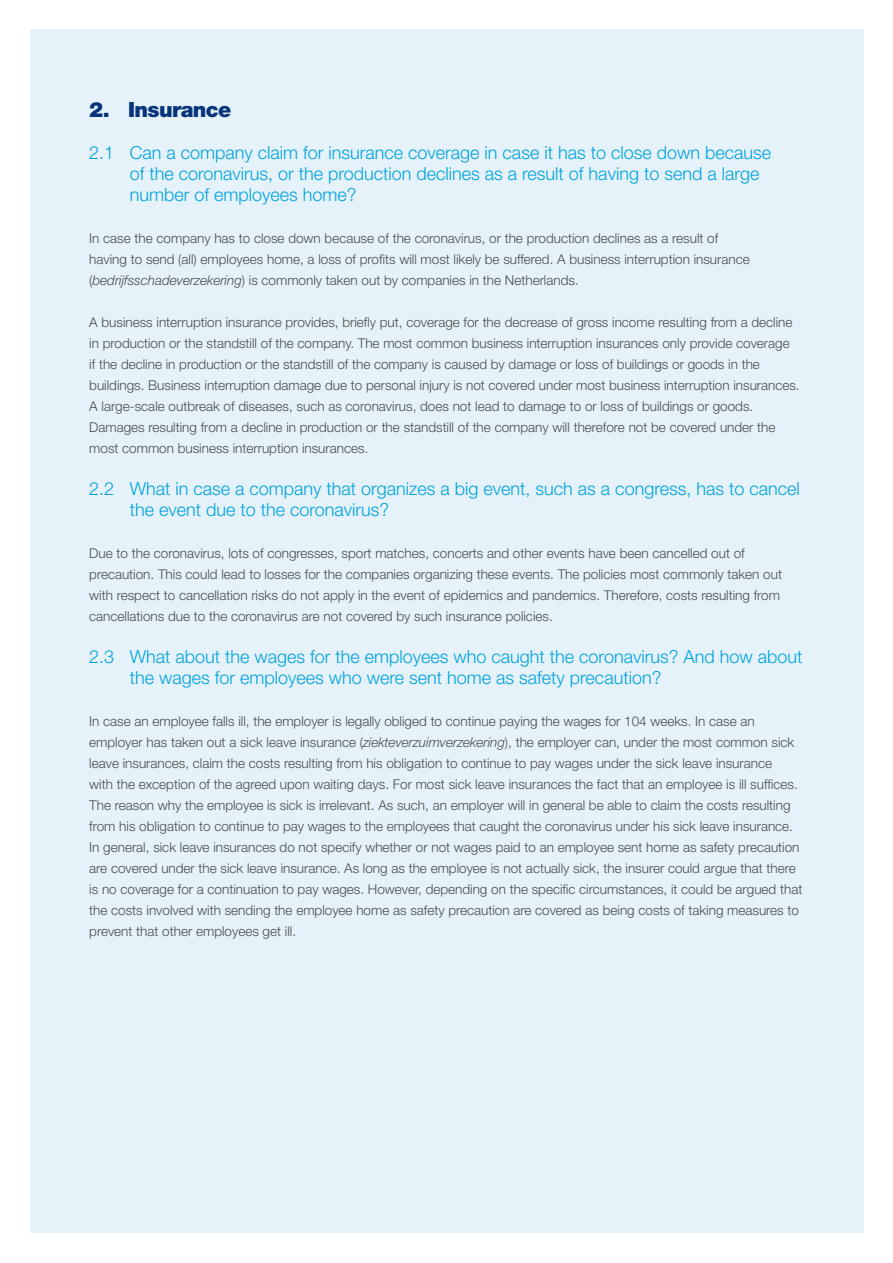
<style>
.page{position:relative;width:893px;height:1263px;background:#fff}
.page>*{position:absolute;margin:0;border:0;box-sizing:border-box;transform-origin:0 0}
.Subkop_donkerblauw_1{font:900 21px "Helvetica Neue LT Pro";letter-spacing:-.03em;color:#08347b}
.Kopje_12_pt{font:300 18px/21px "Helvetica Neue LT Pro";color:#00a2df}
.Body{font:300 13.5px/21px "Helvetica Neue LT Pro";color:#4b4c4d}
.s1{font-style:italic}
</style>
<div class="page">
<div style="left:30px;top:30px;width:833px;height:1203px;background:#e6f2fa"></div>
<p class="Subkop_donkerblauw_1" style="left:89px;top:97px;width:144px">2. Insurance</p>
<p class="Kopje_12_pt" style="left:130px;top:142px;width:643px;text-indent:-41px">2.1 Can a company claim for insurance coverage in case it has to close down because of the coronavirus, or the production declines as a result of having to send a large number of employees home?</p>
<p class="Body" style="left:89px;top:227px;width:662px">In case the company has to close down because of the coronavirus, or the production declines as a result of having to send (all) employees home, a loss of profits will most likely be suffered. A business interruption insurance (<span class="s1">bedrijfsschadeverzekering</span>) is commonly taken out by companies in the Netherlands.</p>
<p class="Body" style="left:89px;top:311px;width:712px">A business interruption insurance provides, briefly put, coverage for the decrease of gross income resulting from a decline in production or the standstill of the company. The most common business interruption insurances only provide coverage<br>if the decline in production or the standstill of the company is caused by damage or loss of buildings or goods in the buildings. Business interruption damage due to personal injury is not covered under most business interruption insurances.<br>A large-scale outbreak of diseases, such as coronavirus, does not lead to damage to or loss of buildings or goods.<br>Damages resulting from a decline in production or the standstill of the company will therefore not be covered under the most common business interruption insurances.</p>
<p class="Kopje_12_pt" style="left:130px;top:478px;width:671px;text-indent:-41px">2.2 What in case a company that organizes a big event, such as a congress, has to cancel the event due to the coronavirus?</p>
<p class="Body" style="left:89px;top:542px;width:694px">Due to the coronavirus, lots of congresses, sport matches, concerts and other events have been cancelled out of precaution. This could lead to losses for the companies organizing these events. The policies most commonly taken out with respect to cancellation risks do not apply in the event of epidemics and pandemics. Therefore, costs resulting from cancellations due to the coronavirus are not covered by such insurance policies.</p>
<p class="Kopje_12_pt" style="left:130px;top:646px;width:674px;text-indent:-41px">2.3 What about the wages for the employees who caught the coronavirus? And how about the wages for employees who were sent home as safety precaution?</p>
<p class="Body" style="left:89px;top:710px;width:710px">In case an employee falls ill, the employer is legally obliged to continue paying the wages for 104 weeks. In case an employer has taken out a sick leave insurance (<span class="s1">ziekteverzuimverzekering</span>), the employer can, under the most common sick leave insurances, claim the costs resulting from his obligation to continue to pay wages under the sick leave insurance with the exception of the agreed upon waiting days. For most sick leave insurances the fact that an employee is ill suffices.<br>The reason why the employee is sick is irrelevant. As such, an employer will in general be able to claim the costs resulting from his obligation to continue to pay wages to the employees that caught the coronavirus under his sick leave insurance.</p>
<p class="Body" style="left:89px;top:836px;width:714px">In general, sick leave insurances do not specify whether or not wages paid to an employee sent home as safety precaution are covered under the sick leave insurance. As long as the employee is not actually sick, the insurer could argue that there is no coverage for a continuation to pay wages. However, depending on the specific circumstances, it could be argued that the costs involved with sending the employee home as safety precaution are covered as being costs of taking measures to prevent that other employees get ill.</p>
</div>
